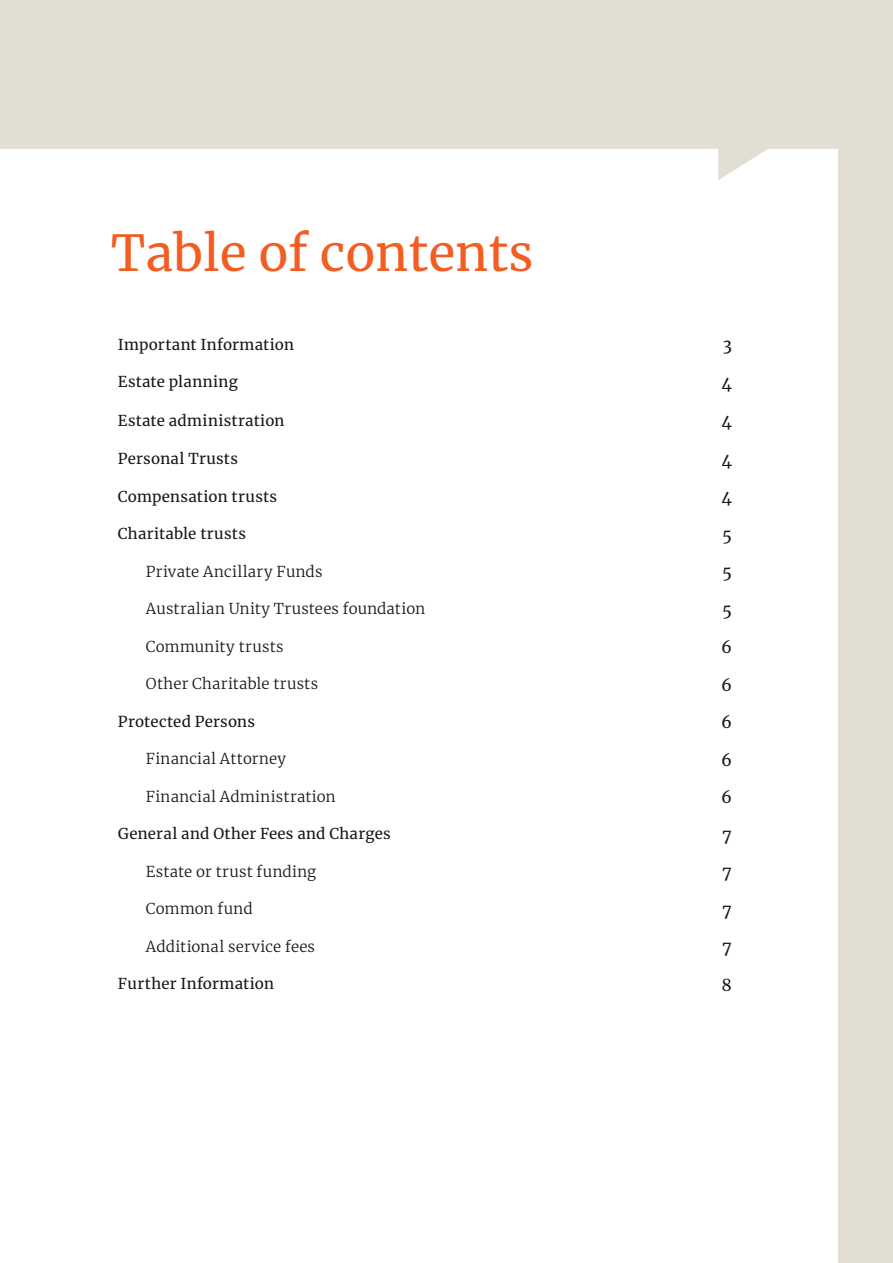
<style>
.page{position:relative;width:893px;height:1263px;background:#e2ded3}
.page>*{position:absolute;margin:0;border:0;box-sizing:border-box;transform-origin:0 0}
.t1{font:49.5px "Merriweather";color:#f25d24}
.t2{font:16.5px "Merriweather";color:#181719}
.t3{font:300 15px "Merriweather";letter-spacing:.015em;color:#181719}
.t4{font:15px "Merriweather";letter-spacing:.02em;color:#181719}
</style>
<div class="page">
<div style="left:0;top:149px;width:838px;height:1114px;background:#fff"></div>
<h1 class="t1" style="left:111px;top:218px;width:424px">Table of contents</h1>
<p class="t4" style="left:118px;top:334px;width:178px">Important Information</p>
<p class="t2" style="left:723px;top:334px;width:11px">3</p>
<p class="t4" style="left:118px;top:371px;width:121px">Estate planning</p>
<p class="t2" style="left:721px;top:371px;width:12px">4</p>
<p class="t4" style="left:118px;top:410px;width:168px">Estate administration</p>
<p class="t2" style="left:721px;top:410px;width:12px">4</p>
<p class="t4" style="left:118px;top:448px;width:122px">Personal Trusts</p>
<p class="t2" style="left:721px;top:448px;width:12px">4</p>
<p class="t4" style="left:118px;top:486px;width:161px">Compensation trusts</p>
<p class="t2" style="left:721px;top:486px;width:12px">4</p>
<p class="t4" style="left:118px;top:523px;width:129px">Charitable trusts</p>
<p class="t2" style="left:722px;top:523px;width:11px">5</p>
<p class="t3" style="left:146px;top:561px;width:178px">Private Ancillary Funds</p>
<p class="t2" style="left:722px;top:561px;width:11px">5</p>
<p class="t3" style="left:146px;top:598px;width:281px">Australian Unity Trustees foundation</p>
<p class="t2" style="left:722px;top:598px;width:11px">5</p>
<p class="t3" style="left:146px;top:636px;width:139px">Community trusts</p>
<p class="t2" style="left:721px;top:636px;width:12px">6</p>
<p class="t3" style="left:146px;top:673px;width:174px">Other Charitable trusts</p>
<p class="t2" style="left:721px;top:673px;width:12px">6</p>
<p class="t4" style="left:118px;top:711px;width:139px">Protected Persons</p>
<p class="t2" style="left:721px;top:711px;width:12px">6</p>
<p class="t3" style="left:146px;top:748px;width:142px">Financial Attorney</p>
<p class="t2" style="left:721px;top:748px;width:12px">6</p>
<p class="t3" style="left:146px;top:786px;width:191px">Financial Administration</p>
<p class="t2" style="left:721px;top:786px;width:12px">6</p>
<p class="t4" style="left:118px;top:823px;width:274px">General and Other Fees and Charges</p>
<p class="t2" style="left:722px;top:823px;width:11px">7</p>
<p class="t3" style="left:146px;top:861px;width:172px">Estate or trust funding</p>
<p class="t2" style="left:722px;top:861px;width:11px">7</p>
<p class="t3" style="left:146px;top:898px;width:108px">Common fund</p>
<p class="t2" style="left:722px;top:898px;width:11px">7</p>
<p class="t3" style="left:146px;top:936px;width:171px">Additional service fees</p>
<p class="t2" style="left:722px;top:936px;width:11px">7</p>
<p class="t4" style="left:118px;top:973px;width:158px">Further Information</p>
<p class="t2" style="left:722px;top:973px;width:12px">8</p>
</div>
